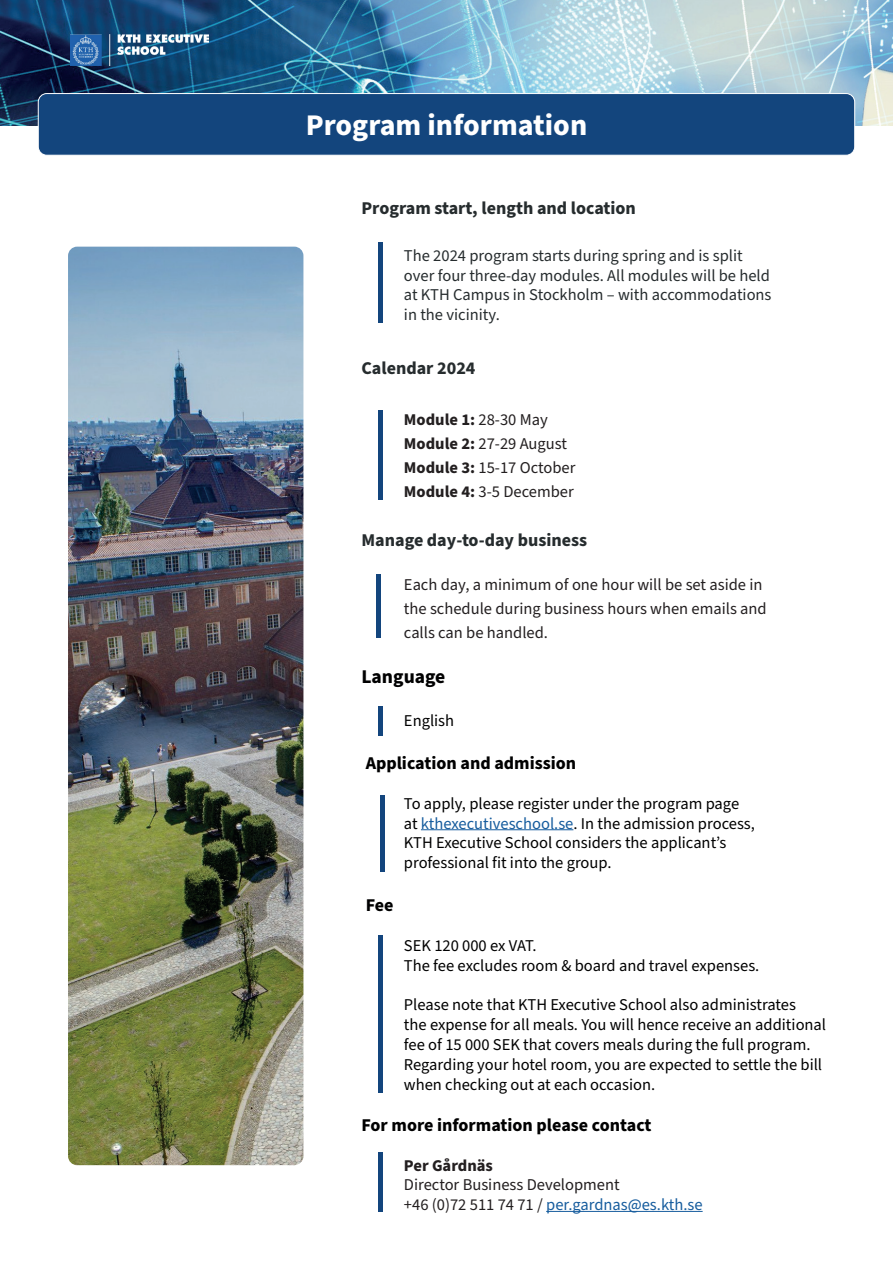
<style>
.page{position:relative;width:893px;height:1263px;background:#fff}
.page>*{position:absolute;margin:0;border:0;box-sizing:border-box;transform-origin:0 0}
.t1{font:700 30px "Source Sans Pro";color:#fff}
.t2{font:700 19.5px "Source Sans Pro";color:#000001}
.t3{font:700 18px "Source Sans Pro";color:#262c2e}
.t4{font:700 18px "Source Sans Pro";color:#000001}
.t5{font:16.5px/19.8px "Source Sans Pro";color:#000001}
.t6{font:16.5px/24px "Source Sans Pro";color:#231f20}
.t7{font:16.5px/19.8px "Source Sans Pro";color:#262c2e}
.t8{font:700 16.5px "Source Sans Pro";color:#231f20}
.s1{font-weight:700}
.s2{color:#175d9e}
</style>
<div class="page">
<img style="left:0;top:0;width:893px;height:125px">
<div style="left:38px;top:94px;width:817px;height:61px;background:#13457d;border-radius:9px"></div>
<div style="left:38px;top:93px;width:817px;height:63px;border:1px solid #fff;border-radius:9px"></div>
<img style="left:68px;top:247px;width:235px;height:918px">
<hr style="left:421px;top:829px;width:152px;height:1px;background:#175d9e">
<hr style="left:546px;top:1211px;width:157px;height:1px;background:#175d9e">
<img style="left:71px;top:34px;width:137px;height:31px">
<svg style="left:378px;top:242px;width:5px;height:81px"></svg>
<svg style="left:378px;top:410px;width:5px;height:89px"></svg>
<svg style="left:381px;top:795px;width:4px;height:77px"></svg>
<svg style="left:378px;top:935px;width:5px;height:158px"></svg>
<svg style="left:378px;top:1152px;width:5px;height:60px"></svg>
<svg style="left:376px;top:574px;width:5px;height:64px"></svg>
<svg style="left:378px;top:706px;width:5px;height:30px"></svg>
<h1 class="t1" style="left:306px;top:105px;width:283px">Program information</h1>
<p class="t3" style="left:361px;top:196px;width:276px">Program start, length and location</p>
<p class="t7" style="left:404px;top:246px;width:369px">The 2024 program starts during spring and is split over four three-day modules. All modules will be held at KTH Campus in Stockholm – with accommodations in the vicinity.</p>
<p class="t3" style="left:361px;top:356px;width:116px">Calendar 2024</p>
<p class="t6" style="left:404px;top:408px;width:173px"><span class="s1">Module 1:</span> 28-30 May<br><span class="s1">Module 2:</span> 27-29 August<br><span class="s1">Module 3:</span> 15-17 October<br><span class="s1">Module 4:</span> 3-5 December</p>
<p class="t3" style="left:361px;top:528px;width:227px">Manage day-to-day business</p>
<p class="t6" style="left:404px;top:573px;width:364px">Each day, a minimum of one hour will be set aside in the schedule during business hours when emails and calls can be handled.</p>
<p class="t2" style="left:361px;top:663px;width:85px">Language</p>
<p class="t5" style="left:404px;top:711px;width:52px">English</p>
<p class="t4" style="left:366px;top:751px;width:212px">Application and admission</p>
<p class="t5" style="left:404px;top:794px;width:352px">To apply, please register under the program page at <span class="s2">kthexecutiveschool.se</span>. In the admission process, KTH Executive School considers the applicant’s professional fit into the group.</p>
<p class="t4" style="left:366px;top:893px;width:29px">Fee</p>
<p class="t5" style="left:404px;top:936px;width:357px">SEK 120 000 ex VAT.<br>The fee excludes room &amp; board and travel expenses.</p>
<p class="t5" style="left:404px;top:995px;width:424px">Please note that KTH Executive School also administrates<br>the expense for all meals. You will hence receive an additional fee of 15 000 SEK that covers meals during the full program.<br>Regarding your hotel room, you are expected to settle the bill when checking out at each occasion.</p>
<p class="t4" style="left:361px;top:1113px;width:292px">For more information please contact</p>
<p class="t8" style="left:404px;top:1154px;width:91px">Per Gårdnäs</p>
<p class="t6" style="left:404px;top:1175px;width:300px;line-height:19.8px">Director Business Development<br>+46 (0)72 511 74 71 / <span class="s2">per.gardnas@es.kth.se</span></p>
</div>
